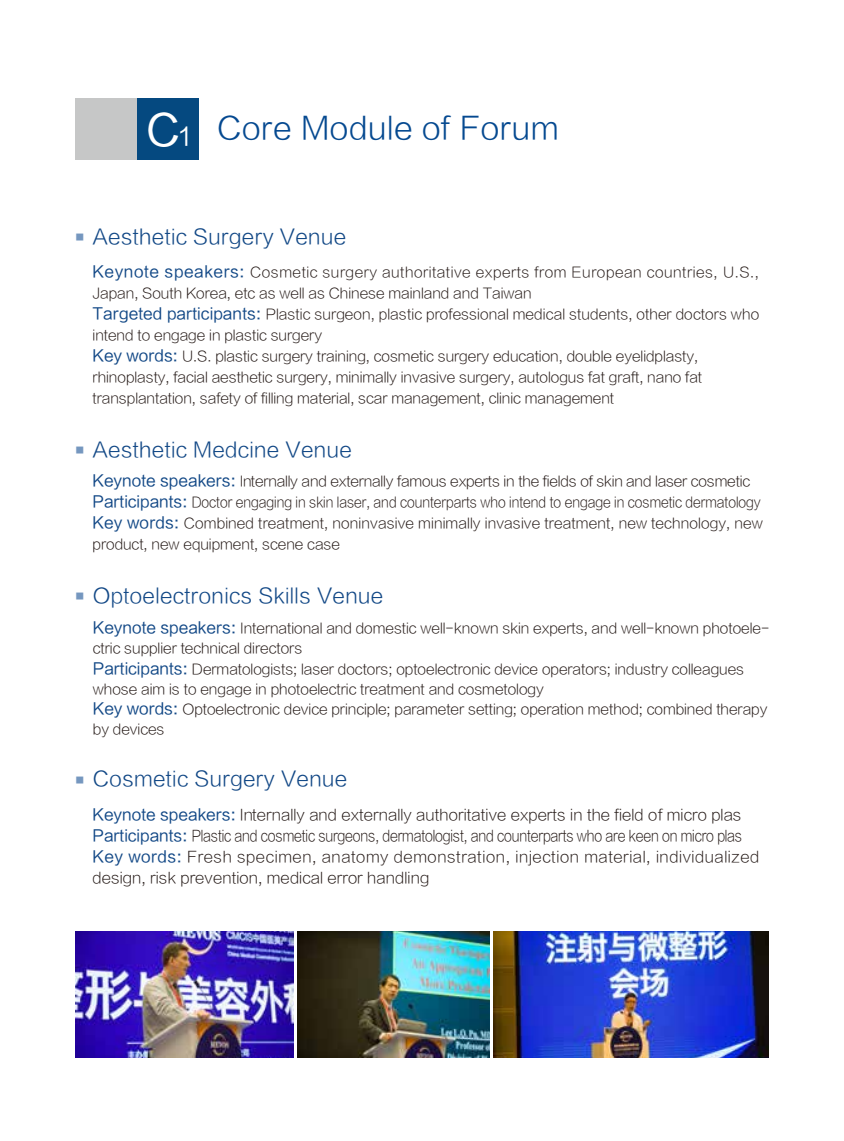
<style>
.page{position:relative;width:844px;height:1141px;background:#fff}
.page>*{position:absolute;margin:0;border:0;box-sizing:border-box;transform-origin:0 0}
.t1{font:31.5px "FZLTXHK";color:#054990}
.t2{font:21px "FZLTXHK";color:#124886}
.t3{font:15.05px/21px "FZLTXHK GBK1 0";letter-spacing:-.01em;color:#231815}
.t4{font:15.05px "FZLTXHK GBK1 0";letter-spacing:.04em;color:#231815}
.t5{font:15.05px "FZLTXHK GBK1 0";letter-spacing:.01em;color:#231815}
.t6{font:14px/21px "FZLTXHK GBK1 0";color:#231815}
.t7{font:14px "FZLTXHK GBK1 0";color:#231815;scale:.9 1}
.t8{font:8.75px "FZLTHK GBK1 0";color:#7597bf}
.s1{font-family:"FZLTHK GBK1 0";font-size:43.23px;color:#fff}
.s2{font-family:"FZLTHK GBK1 0";font-size:15.75px;color:#124886}
</style>
<div class="page">
<div style="left:76px;top:99px;width:61px;height:61px;background:#c6c7c7"></div>
<div style="left:137px;top:99px;width:61px;height:61px;background:#054980"></div>
<img style="left:493px;top:932px;width:275px;height:125px">
<img style="left:75px;top:931px;width:219px;height:126px">
<img style="left:298px;top:931px;width:191px;height:126px">
<h1 class="t1" style="left:146px;top:111px;width:414px"><span class="s1">C</span><sub>1</sub> Core Module of Forum</h1>
<p class="t8" style="left:75px;top:232px;width:10px">■</p>
<h2 class="t2" style="left:93px;top:225px;width:255px">Aesthetic Surgery Venue</h2>
<p class="t6" style="left:93px;top:262px;width:668px"><span class="s2">Keynote speakers:</span> Cosmetic surgery authoritative experts from European countries, U.S., Japan, South Korea, etc as well as Chinese mainland and Taiwan<br><span class="s2">Targeted participants:</span> Plastic surgeon, plastic professional medical students, other doctors who intend to engage in plastic surgery<br><span class="s2">Key words:</span> U.S. plastic surgery training, cosmetic surgery education, double eyelidplasty, rhinoplasty, facial aesthetic surgery, minimally invasive surgery, autologus fat graft, nano fat transplantation, safety of filling material, scar management, clinic management</p>
<h2 class="t2" style="left:75px;top:438px;width:278px"><sup>■</sup> Aesthetic Medcine Venue</h2>
<p class="t7" style="left:93px;top:495px;width:743px"><span class="s2">Participants:</span> Doctor engaging in skin laser, and counterparts who intend to engage in cosmetic dermatology</p>
<p class="t6" style="left:93px;top:534px;width:249px">product, new equipment, scene case</p>
<p class="t6" style="left:93px;top:471px;width:659px"><span class="s2">Keynote speakers:</span> Internally and externally famous experts in the fields of skin and laser cosmetic</p>
<p class="t6" style="left:93px;top:513px;width:671px"><span class="s2">Key words:</span> Combined treatment, noninvasive minimally invasive treatment, new technology, new</p>
<p class="t8" style="left:75px;top:591px;width:10px">■</p>
<h2 class="t2" style="left:93px;top:584px;width:292px">Optoelectronics Skills Venue</h2>
<p class="t6" style="left:93px;top:618px;width:678px;line-height:20.3px"><span class="s2">Keynote speakers:</span> International and domestic well-known skin experts, and well-known photoele&shy;ctric supplier technical directors<br><span class="s2">Participants:</span> Dermatologists; laser doctors; optoelectronic device operators; industry colleagues whose aim is to engage in photoelectric treatment and cosmetology<br><span class="s2">Key words:</span> Optoelectronic device principle; parameter setting; operation method; combined therapy by devices</p>
<h2 class="t2" style="left:75px;top:767px;width:274px"><sup>■</sup> Cosmetic Surgery Venue</h2>
<p class="t3" style="left:93px;top:805px;width:651px"><span class="s2">Keynote speakers:</span> Internally and externally authoritative experts in the field of micro plas<br><span class="s2">Participants:</span> Plastic and cosmetic surgeons, dermatologist, and counterparts who are keen on micro plas</p>
<p class="t5" style="left:93px;top:869px;width:338px">design, risk prevention, medical error handling</p>
<p class="t4" style="left:93px;top:848px;width:668px"><span class="s2">Key words:</span> Fresh specimen, anatomy demonstration, injection material, individualized</p>
</div>
